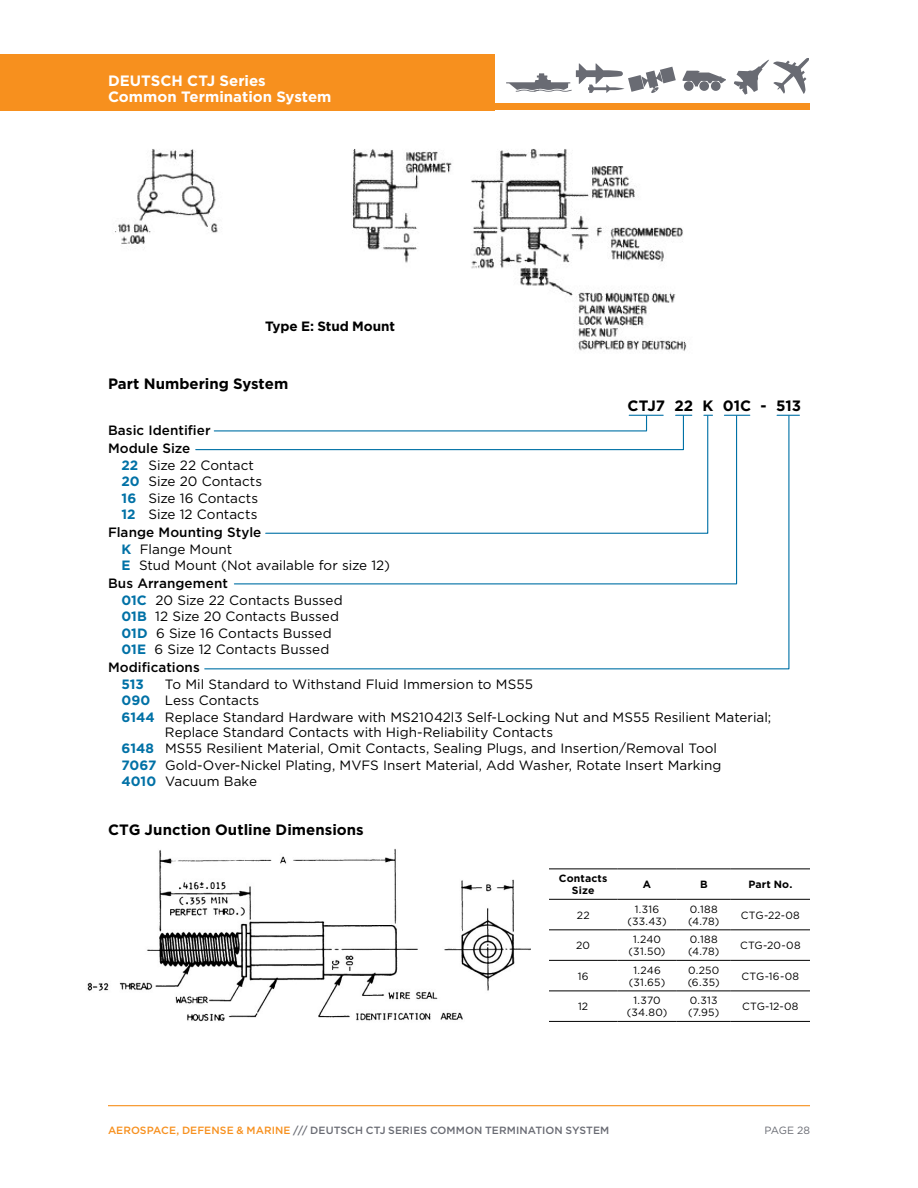
<style>
.page{position:relative;width:918px;height:1188px;background:#fff}
.page>*{position:absolute;margin:0;border:0;box-sizing:border-box;transform-origin:0 0}
.t1{font:700 15px "Gotham";color:#000}
.t2{font:700 15px/16.5px "Gotham";color:#fff}
.t3{font:13.5px/16.5px "Gotham";color:#000}
.t4{font:500 13.5px/18px "Gotham";letter-spacing:.005em;color:#000}
.t5{font:700 13.5px "Gotham";letter-spacing:-.01em;color:#000}
.t6{font:700 13.5px "Gotham";color:#0071a6}
.t7{font:10.5px/12px "Gotham";letter-spacing:.02em;color:#000;text-align:center}
.t8{font:500 10.5px "Gotham";letter-spacing:.005em;color:#696b73}
.t9{font:700 10.5px/12px "Gotham";letter-spacing:.015em;color:#000;text-align:center}
.t10{font:10.5px "Gotham";letter-spacing:-.015em;color:#696b73}
.s1{font-weight:700;color:#0071a6}
.s2{font-weight:500}
.s3{color:#f7901e}
</style>
<div class="page">
<hr style="left:108px;top:1105px;width:702px;height:1px;background:#f7901e">
<img style="left:115px;top:149px;width:572px;height:202px">
<img style="left:87px;top:848px;width:376px;height:174px">
<img style="left:440px;top:848px;width:90px;height:147px">
<div style="left:100px;top:320px;width:460px;height:37px;background:#fff"></div>
<hr style="left:549px;top:930px;width:68px;height:1px;background:#000">
<hr style="left:617px;top:930px;width:60px;height:1px;background:#000">
<hr style="left:677px;top:930px;width:54px;height:1px;background:#000">
<hr style="left:731px;top:930px;width:79px;height:1px;background:#000">
<hr style="left:549px;top:960px;width:68px;height:1px;background:#000">
<hr style="left:617px;top:960px;width:60px;height:1px;background:#000">
<hr style="left:677px;top:960px;width:54px;height:1px;background:#000">
<hr style="left:731px;top:960px;width:79px;height:1px;background:#000">
<hr style="left:549px;top:991px;width:68px;height:1px;background:#000">
<hr style="left:617px;top:991px;width:60px;height:1px;background:#000">
<hr style="left:677px;top:991px;width:54px;height:1px;background:#000">
<hr style="left:731px;top:991px;width:79px;height:1px;background:#000">
<hr style="left:549px;top:1021px;width:68px;height:1px;background:#000">
<hr style="left:617px;top:1021px;width:60px;height:1px;background:#000">
<hr style="left:677px;top:1021px;width:54px;height:1px;background:#000">
<hr style="left:731px;top:1021px;width:79px;height:1px;background:#000">
<hr style="left:549px;top:868px;width:68px;height:1px;background:#000">
<hr style="left:617px;top:868px;width:60px;height:1px;background:#000">
<hr style="left:677px;top:868px;width:54px;height:1px;background:#000">
<hr style="left:731px;top:868px;width:79px;height:1px;background:#000">
<hr style="left:549px;top:899px;width:68px;height:1px;background:#000">
<hr style="left:617px;top:899px;width:60px;height:1px;background:#000">
<hr style="left:677px;top:899px;width:54px;height:1px;background:#000">
<hr style="left:731px;top:899px;width:79px;height:1px;background:#000">
<svg style="left:204px;top:415px;width:586px;height:255px"></svg>
<svg style="left:195px;top:415px;width:497px;height:36px"></svg>
<svg style="left:724px;top:415px;width:26px;height:1px"></svg>
<svg style="left:777px;top:415px;width:22px;height:1px"></svg>
<div style="left:0;top:54px;width:495px;height:56px;background:#f7901e"></div>
<div style="left:699px;top:81px;width:10px;height:10px;background:#696b73;border-radius:50%"></div>
<div style="left:711px;top:81px;width:10px;height:10px;background:#696b73;border-radius:50%"></div>
<svg style="left:683px;top:71px;width:43px;height:15px"></svg>
<div style="left:684px;top:81px;width:10px;height:10px;background:#696b73;border-radius:50%"></div>
<svg style="left:734px;top:58px;width:75px;height:37px"></svg>
<svg style="left:506px;top:63px;width:170px;height:30px"></svg>
<div style="left:0;top:104px;width:810px;height:6px;background:#f7901e"></div>
<p class="t2" style="left:108px;top:72px;width:225px">DEUTSCH CTJ Series<br>Common Termination System</p>
<p class="t5" style="left:265px;top:317px;width:131px">Type E: Stud Mount</p>
<p class="t1" style="left:108px;top:373px;width:182px">Part Numbering System</p>
<p class="t1" style="left:628px;top:396px;width:175px">CTJ7 22 K 01C - 513</p>
<p class="t4" style="left:108px;top:421px;width:104px">Basic Identifier<br>Module Size</p>
<p class="t3" style="left:122px;top:456px;width:142px"><span class="s1">22</span> Size 22 Contact<br><span class="s1">20</span> Size 20 Contacts<br><span class="s1">16</span> Size 16 Contacts<br><span class="s1">12</span> Size 12 Contacts</p>
<p class="t3" style="left:122px;top:524px;width:270px;text-indent:-14px"><span class="s2">Flange Mounting Style<br></span><span class="s1">K</span> Flange Mount<br><span class="s1">E</span> Stud Mount (Not available for size 12)</p>
<p class="t3" style="left:122px;top:575px;width:223px;text-indent:-14px"><span class="s2">Bus Arrangement<br></span><span class="s1">01C</span> 20 Size 22 Contacts Bussed<br><span class="s1">01B</span> 12 Size 20 Contacts Bussed<br><span class="s1">01D</span> 6 Size 16 Contacts Bussed<br><span class="s1">01E</span> 6 Size 12 Contacts Bussed</p>
<p class="t4" style="left:108px;top:658px;width:93px">Modifications</p>
<p class="t6" style="left:122px;top:675px;width:24px">513</p>
<p class="t3" style="left:122px;top:675px;width:651px;text-indent:43px">To Mil Standard to Withstand Fluid Immersion to MS55<br><span class="s1">090</span> Less Contacts<br><span class="s1">6144</span> Replace Standard Hardware with MS21042l3 Self-Locking Nut and MS55 Resilient Material;</p>
<p class="t3" style="left:122px;top:723px;width:601px;text-indent:43px">Replace Standard Contacts with High-Reliability Contacts<br><span class="s1">6148</span> MS55 Resilient Material, Omit Contacts, Sealing Plugs, and Insertion/Removal Tool <span class="s1">7067</span> Gold-Over-Nickel Plating, MVFS Insert Material, Add Washer, Rotate Insert Marking <span class="s1">4010</span> Vacuum Bake</p>
<p class="t1" style="left:108px;top:820px;width:257px">CTG Junction Outline Dimensions</p>
<p class="t9" style="left:559px;top:872px;width:50px">Contacts<br>Size</p>
<p class="t9" style="left:643px;top:878px;width:10px">A</p>
<p class="t9" style="left:700px;top:878px;width:9px">B</p>
<p class="t9" style="left:748px;top:878px;width:45px">Part No.</p>
<p class="t7" style="left:577px;top:909px;width:14px">22</p>
<p class="t7" style="left:627px;top:903px;width:41px">1.316 (33.43)</p>
<p class="t7" style="left:688px;top:903px;width:33px;text-align:left">0.188 (4.78)</p>
<p class="t7" style="left:741px;top:909px;width:61px">CTG-22-08</p>
<p class="t7" style="left:576px;top:939px;width:15px">20</p>
<p class="t7" style="left:629px;top:933px;width:38px">1.240 (31.50)</p>
<p class="t7" style="left:688px;top:933px;width:33px;text-align:left">0.188 (4.78)</p>
<p class="t7" style="left:740px;top:939px;width:62px">CTG-20-08</p>
<p class="t7" style="left:578px;top:970px;width:12px">16</p>
<p class="t7" style="left:629px;top:964px;width:38px">1.246 (31.65)</p>
<p class="t7" style="left:688px;top:964px;width:34px;text-align:left">0.250 (6.35)</p>
<p class="t7" style="left:742px;top:970px;width:59px">CTG-16-08</p>
<p class="t7" style="left:578px;top:1000px;width:12px">12</p>
<p class="t7" style="left:627px;top:994px;width:42px">1.370 (34.80)</p>
<p class="t7" style="left:688px;top:994px;width:33px;text-align:left">0.313 (7.95)</p>
<p class="t7" style="left:742px;top:1000px;width:58px">CTG-12-08</p>
<p class="t8" style="left:108px;top:1123px;width:503px"><span class="s3">AEROSPACE, DEFENSE &amp; MARINE</span> /// DEUTSCH CTJ SERIES COMMON TERMINATION SYSTEM</p>
<p class="t10" style="left:764px;top:1124px;width:47px">PAGE 28</p>
</div>
